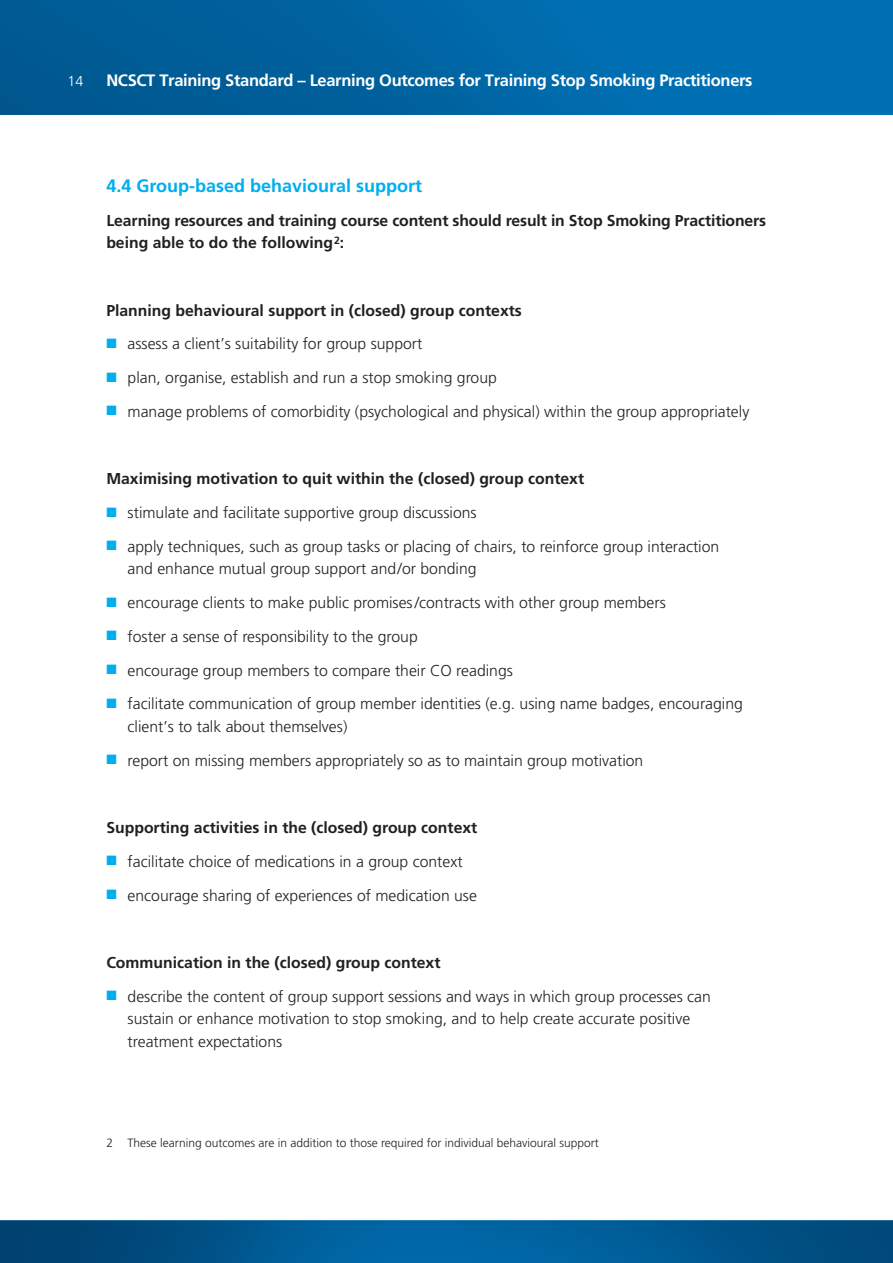
<style>
.page{position:relative;width:893px;height:1263px;background:#fff}
.page>*{position:absolute;margin:0;border:0;box-sizing:border-box;transform-origin:0 0}
.t1{font:700 18px "Frutiger";color:#00aeef}
.t2{font:700 16.5px "Frutiger";letter-spacing:-.02em;color:#fff}
.t3{font:300 15.75px/22.5px "Frutiger";color:#231f20}
.t4{font:700 15.75px/22.5px "Frutiger";color:#231f20}
.t5{font:300 14.25px "Frutiger";color:#fff}
.t6{font:300 12px "Frutiger";color:#231f20}
.s1{color:#00aeef}
</style>
<div class="page">
<img style="left:0;top:0;width:892px;height:1263px">
<p class="t5" style="left:67px;top:75px;width:17px">14</p>
<p class="t2" style="left:106px;top:73px;width:647px">NCSCT Training Standard – Learning Outcomes for Training Stop Smoking Practitioners</p>
<p class="t1" style="left:106px;top:178px;width:317px">4.4 Group-based behavioural support</p>
<p class="t4" style="left:106px;top:210px;width:661px">Learning resources and training course content should result in Stop Smoking Practitioners being able to do the following<sup>2</sup>:</p>
<p class="t4" style="left:106px;top:300px;width:417px">Planning behavioural support in (closed) group contexts</p>
<p class="t3" style="left:106px;top:334px;width:317px"><span class="s1">■</span> assess a client’s suitability for group support</p>
<p class="t3" style="left:106px;top:368px;width:392px"><span class="s1">■</span> plan, organise, establish and run a stop smoking group</p>
<p class="t3" style="left:106px;top:401px;width:644px"><span class="s1">■</span> manage problems of comorbidity (psychological and physical) within the group appropriately</p>
<p class="t4" style="left:106px;top:469px;width:479px">Maximising motivation to quit within the (closed) group context</p>
<p class="t3" style="left:106px;top:503px;width:372px"><span class="s1">■</span> stimulate and facilitate supportive group discussions</p>
<p class="t3" style="left:128px;top:536px;width:593px;text-indent:-21px"><span class="s1">■</span> apply techniques, such as group tasks or placing of chairs, to reinforce group interaction and enhance mutual group support and/or bonding</p>
<p class="t3" style="left:106px;top:593px;width:561px"><span class="s1">■</span> encourage clients to make public promises/contracts with other group members</p>
<p class="t3" style="left:106px;top:626px;width:313px"><span class="s1">■</span> foster a sense of responsibility to the group</p>
<p class="t3" style="left:106px;top:660px;width:408px"><span class="s1">■</span> encourage group members to compare their CO readings</p>
<p class="t3" style="left:128px;top:694px;width:616px;text-indent:-21px"><span class="s1">■</span> facilitate communication of group member identities (e.g. using name badges, encouraging client’s to talk about themselves)</p>
<p class="t3" style="left:106px;top:750px;width:538px"><span class="s1">■</span> report on missing members appropriately so as to maintain group motivation</p>
<p class="t4" style="left:106px;top:818px;width:372px">Supporting activities in the (closed) group context</p>
<p class="t3" style="left:106px;top:851px;width:358px"><span class="s1">■</span> facilitate choice of medications in a group context</p>
<p class="t3" style="left:106px;top:885px;width:372px"><span class="s1">■</span> encourage sharing of experiences of medication use</p>
<p class="t4" style="left:106px;top:953px;width:335px">Communication in the (closed) group context</p>
<p class="t3" style="left:128px;top:986px;width:584px;text-indent:-21px"><span class="s1">■</span> describe the content of group support sessions and ways in which group processes can sustain or enhance motivation to stop smoking, and to help create accurate positive treatment expectations</p>
<p class="t6" style="left:106px;top:1138px;width:494px">2 These learning outcomes are in addition to those required for individual behavioural support</p>
</div>
